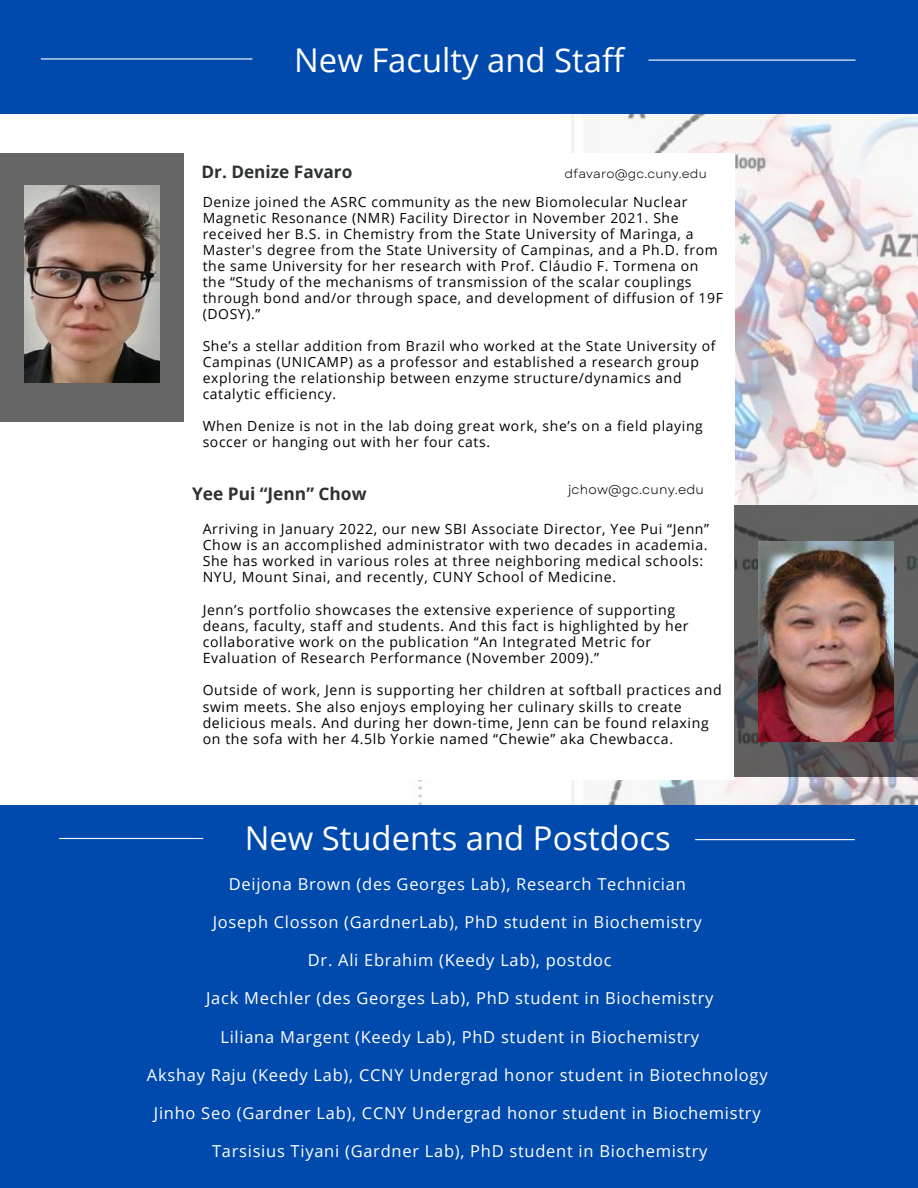
<style>
.page{position:relative;width:918px;height:1188px;background:#fff}
.page>*{position:absolute;margin:0;border:0;box-sizing:border-box;transform-origin:0 0}
.t1{font:32.85px "Open Sans";color:#fff}
.t2{font:700 17.4px "Open Sans";color:#2e3132}
.t3{font:700 17.25px "Open Sans";color:#2e3132}
.t4{font:16.5px "Open Sans";letter-spacing:.045em;color:#fff}
.t5{font:14.1px/16.2px "Open Sans";letter-spacing:.045em;color:#000}
.t6{font:13.95px/16px "Open Sans";letter-spacing:.045em;color:#000}
.t7{font:12.75px "Garet";letter-spacing:.01em;color:#000}
.t8{font:12.3px "Garet";letter-spacing:.01em;color:#000}
</style>
<div class="page">
<img style="left:0;top:114px;width:918px;height:691px">
<div style="left:0;top:154px;width:183px;height:268px;background:#656565"></div>
<div style="left:203px;top:154px;width:532px;height:312px;background:#fff"></div>
<div style="left:172px;top:462px;width:563px;height:317px;background:#fff"></div>
<img style="left:24px;top:185px;width:135px;height:197px">
<svg style="left:735px;top:506px;width:183px;height:271px;background:#5a5a5b"></svg>
<img style="left:759px;top:541px;width:135px;height:201px">
<div style="left:0;top:0;width:918px;height:114px;background:#004aad"></div>
<hr style="left:649px;top:60px;width:207px;height:1px;background:#fff">
<hr style="left:41px;top:58px;width:211px;height:2px;background:#fff">
<div style="left:0;top:805px;width:918px;height:383px;background:#004aad"></div>
<hr style="left:59px;top:838px;width:144px;height:1px;background:#fff">
<hr style="left:695px;top:839px;width:160px;height:1px;background:#fff">
<h1 class="t1" style="left:294px;top:37px;width:332px">New Faculty and Staff</h1>
<p class="t3" style="left:201px;top:159px;width:152px">Dr. Denize Favaro</p>
<p class="t6" style="left:203px;top:193px;width:522px">Denize joined the ASRC community as the new Biomolecular Nuclear Magnetic Resonance (NMR) Facility Director in November 2021. She received her B.S. in Chemistry from the State University of Maringa, a Master's degree from the State University of Campinas, and a Ph.D. from the same University for her research with Prof. Cláudio F. Tormena on the “Study of the mechanisms of transmission of the scalar couplings through bond and/or through space, and development of diffusion of 19F (DOSY).”</p>
<p class="t6" style="left:203px;top:337px;width:514px">She’s a stellar addition from Brazil who worked at the State University of Campinas (UNICAMP) as a professor and established a research group exploring the relationship between enzyme structure/dynamics and catalytic efficiency.</p>
<p class="t6" style="left:203px;top:417px;width:502px">When Denize is not in the lab doing great work, she’s on a field playing soccer or hanging out with her four cats.</p>
<p class="t8" style="left:565px;top:166px;width:144px">dfavaro@gc.cuny.edu</p>
<p class="t2" style="left:192px;top:481px;width:176px">Yee Pui “Jenn” Chow</p>
<p class="t7" style="left:568px;top:482px;width:137px">jchow@gc.cuny.edu</p>
<p class="t5" style="left:203px;top:520px;width:508px">Arriving in January 2022, our new SBI Associate Director, Yee Pui “Jenn” Chow is an accomplished administrator with two decades in academia.<br>She has worked in various roles at three neighboring medical schools:<br>NYU, Mount Sinai, and recently, CUNY School of Medicine.</p>
<p class="t5" style="left:203px;top:601px;width:488px">Jenn’s portfolio showcases the extensive experience of supporting deans, faculty, staff and students. And this fact is highlighted by her collaborative work on the publication “An Integrated Metric for Evaluation of Research Performance (November 2009).”</p>
<p class="t5" style="left:203px;top:682px;width:521px">Outside of work, Jenn is supporting her children at softball practices and swim meets. She also enjoys employing her culinary skills to create delicious meals. And during her down-time, Jenn can be found relaxing on the sofa with her 4.5lb Yorkie named “Chewie” aka Chewbacca.</p>
<h1 class="t1" style="left:245px;top:816px;width:428px">New Students and Postdocs</h1>
<p class="t4" style="left:229px;top:872px;width:459px">Deijona Brown (des Georges Lab), Research Technician</p>
<p class="t4" style="left:213px;top:911px;width:491px">Joseph Closson (GardnerLab), PhD student in Biochemistry</p>
<p class="t4" style="left:308px;top:949px;width:305px">Dr. Ali Ebrahim (Keedy Lab), postdoc</p>
<p class="t4" style="left:206px;top:987px;width:509px">Jack Mechler (des Georges Lab), PhD student in Biochemistry</p>
<p class="t4" style="left:220px;top:1025px;width:480px">Liliana Margent (Keedy Lab), PhD student in Biochemistry</p>
<p class="t4" style="left:147px;top:1064px;width:622px">Akshay Raju (Keedy Lab), CCNY Undergrad honor student in Biotechnology</p>
<p class="t4" style="left:154px;top:1102px;width:608px">Jinho Seo (Gardner Lab), CCNY Undergrad honor student in Biochemistry</p>
<p class="t4" style="left:212px;top:1140px;width:497px">Tarsisius Tiyani (Gardner Lab), PhD student in Biochemistry</p>
</div>
